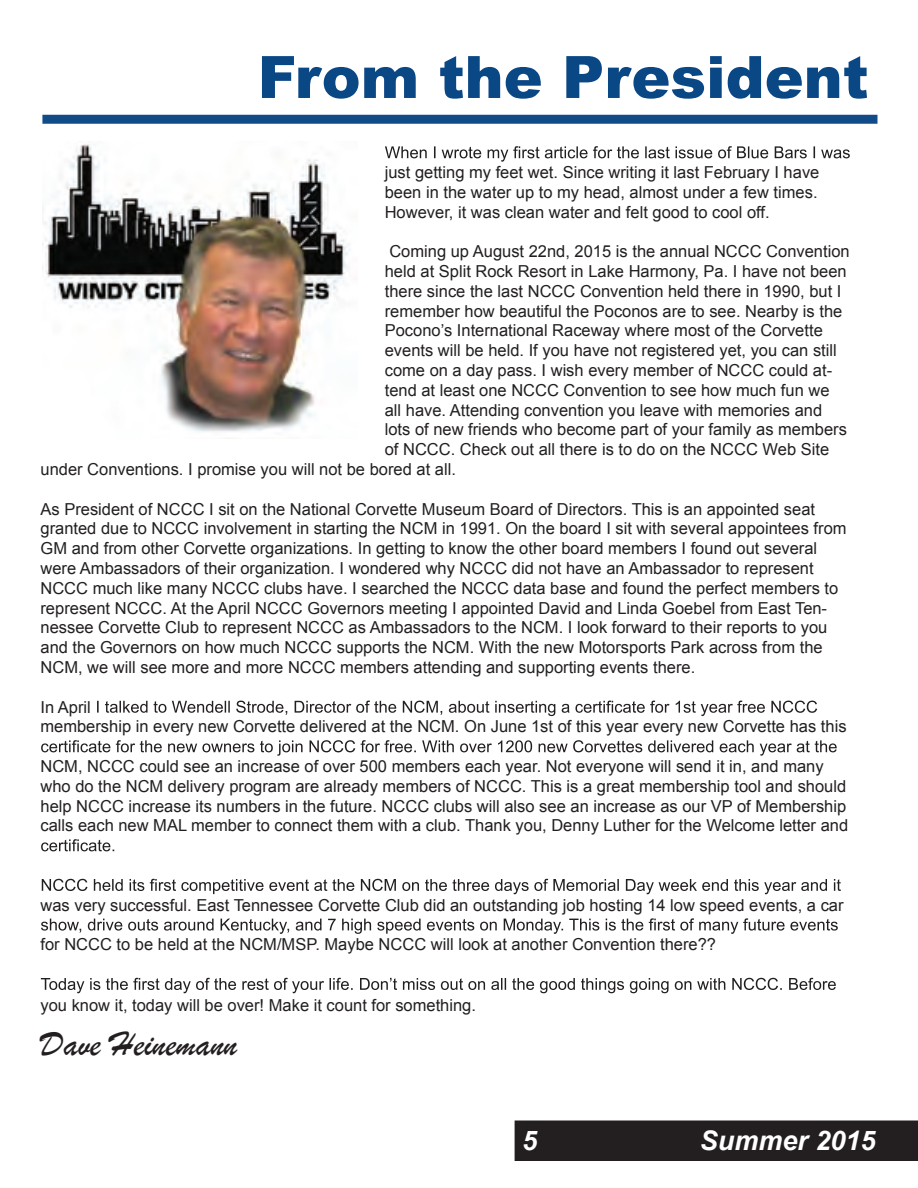
<style>
.page{position:relative;width:918px;height:1188px;background:#fff}
.page>*{position:absolute;margin:0;border:0;box-sizing:border-box;transform-origin:0 0}
.t1{font:900 58.5px "Arial";color:#0a4785}
.t2{font:36px "Brush Script";color:#231f20}
.t3{font:italic 700 27px "Arial";color:#fff}
.t4{font:16.5px/19.8px "Arial";color:#231f20}
</style>
<div class="page">
<div style="left:515px;top:1120px;width:403px;height:41px;background:#231f20"></div>
<svg style="left:385px;top:146px;width:465px;height:16px"></svg>
<svg style="left:97px;top:701px;width:720px;height:15px"></svg>
<svg style="left:41px;top:740px;width:796px;height:16px"></svg>
<svg style="left:41px;top:839px;width:73px;height:12px"></svg>
<svg style="left:42px;top:879px;width:799px;height:15px"></svg>
<svg style="left:41px;top:918px;width:797px;height:16px"></svg>
<svg style="left:41px;top:978px;width:795px;height:15px"></svg>
<div style="left:42px;top:115px;width:835px;height:9px;background:#114c88"></div>
<img style="left:43px;top:144px;width:307px;height:295px">
<h1 class="t1" style="left:258px;top:35px;width:613px">From the President</h1>
<p class="t4" style="left:385px;top:162px;width:436px;text-align:justify">just getting my feet wet. Since writing it last February I have been in the water up to my head, almost under a few times.<br>However, it was clean water and felt good to cool off.</p>
<p class="t4" style="left:389px;top:242px;width:462px">Coming up August 22nd, 2015 is the annual NCCC Convention</p>
<p class="t4" style="left:385px;top:261px;width:463px">held at Split Rock Resort in Lake Harmony, Pa. I have not been</p>
<p class="t4" style="left:385px;top:281px;width:458px">there since the last NCCC Convention held there in 1990, but I</p>
<p class="t4" style="left:385px;top:301px;width:459px">remember how beautiful the Poconos are to see. Nearby is the</p>
<p class="t4" style="left:385px;top:321px;width:440px">Pocono’s International Raceway where most of the Corvette</p>
<p class="t4" style="left:385px;top:341px;width:454px">events will be held. If you have not registered yet, you can still</p>
<p class="t4" style="left:385px;top:360px;width:449px">come on a day pass. I wish every member of NCCC could at-</p>
<p class="t4" style="left:385px;top:380px;width:446px">tend at least one NCCC Convention to see how much fun we</p>
<p class="t4" style="left:385px;top:400px;width:439px">all have. Attending convention you leave with memories and</p>
<p class="t4" style="left:385px;top:420px;width:464px">lots of new friends who become part of your family as members</p>
<p class="t4" style="left:385px;top:440px;width:446px">of NCCC. Check out all there is to do on the NCCC Web Site</p>
<p class="t4" style="left:41px;top:459px;width:417px">under Conventions. I promise you will not be bored at all.</p>
<p class="t4" style="left:40px;top:499px;width:808px">As President of NCCC I sit on the National Corvette Museum Board of Directors. This is an appointed seat granted due to NCCC involvement in starting the NCM in 1991. On the board I sit with several appointees from GM and from other Corvette organizations. In getting to know the other board members I found out several were Ambassadors of their organization. I wondered why NCCC did not have an Ambassador to represent NCCC much like many NCCC clubs have. I searched the NCCC data base and found the perfect members to represent NCCC. At the April NCCC Governors meeting I appointed David and Linda Goebel from East Ten&shy;nessee Corvette Club to represent NCCC as Ambassadors to the NCM. I look forward to their reports to you and the Governors on how much NCCC supports the NCM. With the new Motorsports Park across from the NCM, we will see more and more NCCC members attending and supporting events there.</p>
<p class="t4" style="left:40px;top:697px;width:808px">In April<br>membership in every new Corvette delivered at the NCM. On June 1st of this year every new Corvette has this</p>
<p class="t4" style="left:40px;top:756px;width:809px">NCM, NCCC could see an increase of over 500 members each year. Not everyone will send it in, and many who do the NCM delivery program are already members of NCCC. This is a great membership tool and should help NCCC increase its numbers in the future. NCCC clubs will also see an increase as our VP of Membership calls each new MAL member to connect them with a club. Thank you, Denny Luther for the Welcome letter and</p>
<p class="t4" style="left:40px;top:895px;width:805px">was very successful. East Tennessee Corvette Club did an outstanding job hosting 14 low speed events, a car</p>
<p class="t4" style="left:40px;top:935px;width:677px">for NCCC to be held at the NCM/MSP. Maybe NCCC will look at another Convention there??</p>
<p class="t4" style="left:40px;top:996px;width:437px">you know it, today will be over! Make it count for something.</p>
<h2 class="t2" style="left:40px;top:1022px;width:198px">Dave Heinemann</h2>
<h3 class="t3" style="left:522px;top:1122px;width:17px">5</h3>
<h3 class="t3" style="left:700px;top:1122px;width:177px">Summer 2015</h3>
</div>
